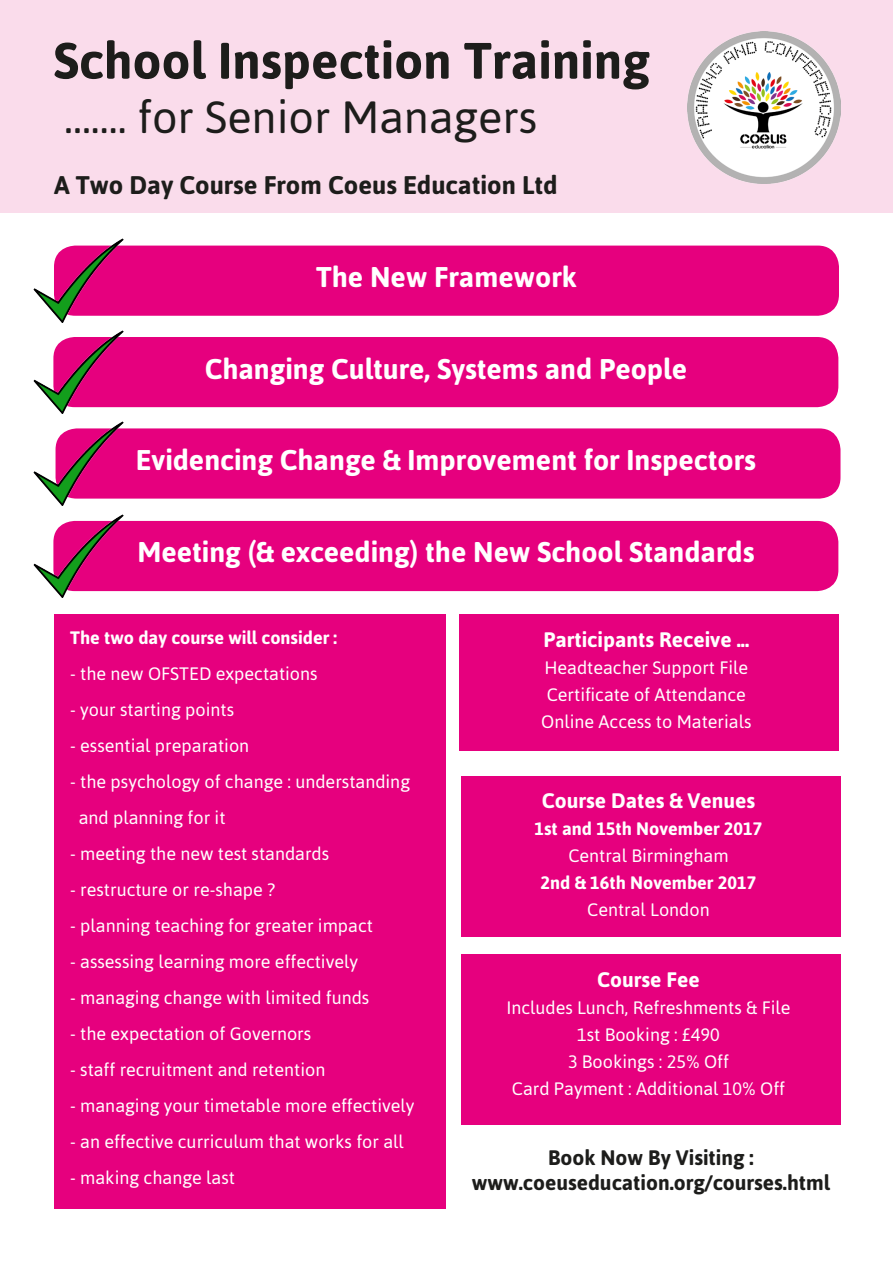
<style>
.page{position:relative;width:893px;height:1263px;background:#fff}
.page>*{position:absolute;margin:0;border:0;box-sizing:border-box;transform-origin:0 0}
.t1{font:700 51px "Asap";color:#1d1d1b}
.t2{font:45px "Asap";color:#1d1d1b}
.t3{font:700 28.5px "Asap";color:#fff}
.t4{font:700 25.5px "Asap";color:#1d1d1b}
.t5{font:700 21px "Asap";color:#1d1d1b}
.t6{font:700 21px "Asap";color:#fff}
.t7{font:18px "Asap";color:#fff}
.t8{font:700 18px "Asap";color:#fff}
</style>
<div class="page">
<div style="left:0;top:0;width:893px;height:213px;background:#fadceb"></div>
<img style="left:688px;top:31px;width:152px;height:153px">
<div style="left:54px;top:246px;width:785px;height:70px;background:#e6007e;border-radius:21px"></div>
<div style="left:53px;top:337px;width:785px;height:70px;background:#e6007e;border-radius:21px"></div>
<div style="left:56px;top:428px;width:784px;height:71px;background:#e6007e;border-radius:21px"></div>
<div style="left:53px;top:521px;width:785px;height:70px;background:#e6007e;border-radius:21px"></div>
<div style="left:54px;top:614px;width:392px;height:595px;background:#e6007e"></div>
<div style="left:459px;top:614px;width:379px;height:136px;background:#e6007e"></div>
<div style="left:461px;top:776px;width:379px;height:160px;background:#e6007e"></div>
<div style="left:461px;top:955px;width:379px;height:170px;background:#e6007e"></div>
<img style="left:33px;top:239px;width:90px;height:83px">
<img style="left:33px;top:330px;width:90px;height:84px">
<img style="left:33px;top:422px;width:90px;height:83px">
<img style="left:33px;top:514px;width:90px;height:84px">
<p class="t1" style="left:53px;top:31px;width:598px">School Inspection Training</p>
<p class="t2" style="left:64px;top:91px;width:475px">....... for Senior Managers</p>
<p class="t4" style="left:54px;top:170px;width:505px">A Two Day Course From Coeus Education Ltd</p>
<p class="t3" style="left:316px;top:260px;width:262px">The New Framework</p>
<p class="t3" style="left:205px;top:352px;width:484px">Changing Culture, Systems and People</p>
<p class="t3" style="left:136px;top:443px;width:621px">Evidencing Change &amp; Improvement for Inspectors</p>
<p class="t3" style="left:137px;top:536px;width:619px">Meeting (&amp; exceeding) the New School Standards</p>
<p class="t8" style="left:70px;top:627px;width:269px">The two day course will consider :</p>
<p class="t7" style="left:70px;top:663px;width:249px">- the new OFSTED expectations</p>
<p class="t7" style="left:70px;top:699px;width:165px">- your starting points</p>
<p class="t7" style="left:70px;top:735px;width:181px">- essential preparation</p>
<p class="t7" style="left:70px;top:771px;width:341px">- the psychology of change : understanding</p>
<p class="t7" style="left:79px;top:807px;width:148px">and planning for it</p>
<p class="t7" style="left:70px;top:843px;width:261px">- meeting the new test standards</p>
<p class="t7" style="left:70px;top:879px;width:207px">- restructure or re-shape ?</p>
<p class="t7" style="left:70px;top:915px;width:304px">- planning teaching for greater impact</p>
<p class="t7" style="left:70px;top:951px;width:289px">- assessing learning more effectively</p>
<p class="t7" style="left:70px;top:987px;width:301px">- managing change with limited funds</p>
<p class="t7" style="left:70px;top:1023px;width:243px">- the expectation of Governors</p>
<p class="t7" style="left:70px;top:1059px;width:257px">- staff recruitment and retention</p>
<p class="t7" style="left:70px;top:1095px;width:346px">- managing your timetable more effectively</p>
<p class="t7" style="left:70px;top:1131px;width:335px">- an effective curriculum that works for all</p>
<p class="t7" style="left:70px;top:1167px;width:166px">- making change last</p>
<p class="t6" style="left:543px;top:627px;width:207px">Participants Receive ...</p>
<p class="t7" style="left:544px;top:657px;width:205px">Headteacher Support File</p>
<p class="t7" style="left:547px;top:684px;width:201px">Certificate of Attendance</p>
<p class="t7" style="left:541px;top:711px;width:212px">Online Access to Materials</p>
<p class="t6" style="left:542px;top:788px;width:215px">Course Dates &amp; Venues</p>
<p class="t8" style="left:534px;top:818px;width:230px">1st and 15th November 2017</p>
<p class="t7" style="left:568px;top:845px;width:162px">Central Birmingham</p>
<p class="t8" style="left:540px;top:872px;width:217px">2nd &amp; 16th November 2017</p>
<p class="t7" style="left:587px;top:899px;width:124px">Central London</p>
<p class="t6" style="left:597px;top:967px;width:104px">Course Fee</p>
<p class="t7" style="left:506px;top:997px;width:286px">Includes Lunch, Refreshments &amp; File</p>
<p class="t7" style="left:577px;top:1024px;width:144px">1st Booking : £490</p>
<p class="t7" style="left:568px;top:1051px;width:162px">3 Bookings : 25% Off</p>
<p class="t7" style="left:512px;top:1078px;width:275px">Card Payment : Additional 10% Off</p>
<p class="t5" style="left:548px;top:1145px;width:207px">Book Now By Visiting :</p>
<p class="t5" style="left:472px;top:1170px;width:360px">www.coeuseducation.org/courses.html</p>
</div>
